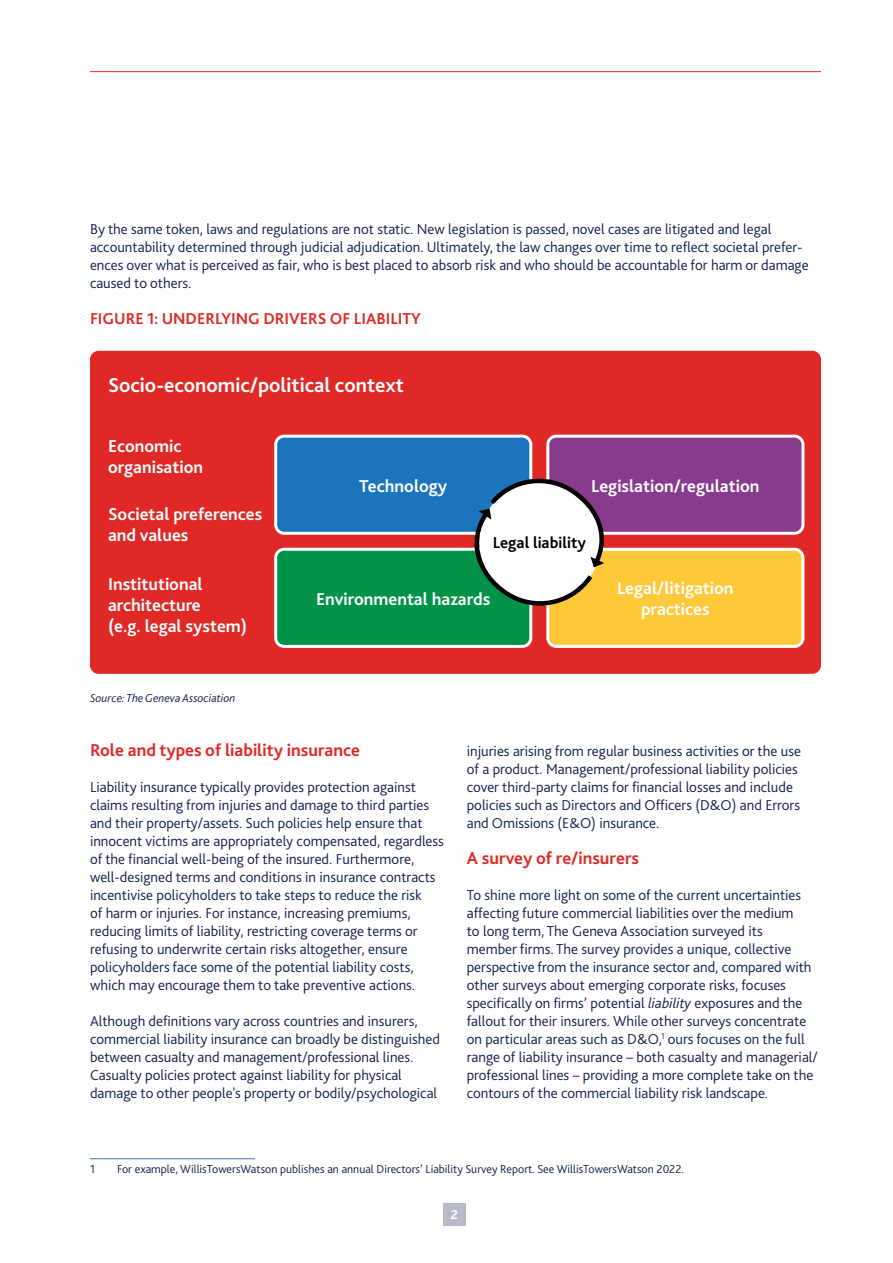
<style>
.page{position:relative;width:893px;height:1263px;background:#fff}
.page>*{position:absolute;margin:0;border:0;box-sizing:border-box;transform-origin:0 0}
.t1{font:700 21px "Bliss 2";color:#fff}
.t2{font:700 18px/21px "Bliss 2";color:#fff}
.t3{font:700 18px "Bliss 2";color:#e02926}
.t4{font:700 16.5px "Bliss 2";color:#e02926}
.t5{font:700 16.5px "Bliss 2";color:#000}
.t6{font:300 15px/18px "Bliss 2";color:#0f1d4c}
.t7{font:700 13.5px "Bliss 2";color:#fff}
.t8{font:300 12px "Bliss 2";color:#0f1d4c}
.t9{font:italic 300 12px "Bliss 2";color:#0f1d4c}
.s1{font-style:italic}
</style>
<div class="page">
<hr style="left:90px;top:71px;width:731px;height:1px;background:#e02926">
<div style="left:443px;top:1203px;width:23px;height:22px;background:#b7bbc9"></div>
<hr style="left:90px;top:1158px;width:165px;height:1px;background:#5582bd">
<div style="left:90px;top:351px;width:731px;height:323px;background:#e02926;border-radius:9px"></div>
<div style="left:276px;top:436px;width:255px;height:97px;background:#1c75bc;border-radius:9px"></div>
<div style="left:274px;top:435px;width:258px;height:100px;border:3px solid #fff;border-radius:9px"></div>
<div style="left:548px;top:436px;width:255px;height:97px;background:#873b8c;border-radius:9px"></div>
<div style="left:546px;top:435px;width:258px;height:100px;border:3px solid #fff;border-radius:9px"></div>
<div style="left:276px;top:549px;width:255px;height:97px;background:#009247;border-radius:9px"></div>
<div style="left:274px;top:548px;width:258px;height:100px;border:3px solid #fff;border-radius:9px"></div>
<div style="left:548px;top:549px;width:255px;height:97px;background:#ffc838;border-radius:9px"></div>
<div style="left:546px;top:548px;width:258px;height:100px;border:3px solid #fff;border-radius:9px"></div>
<svg style="left:467px;top:468px;width:142px;height:150px"></svg>
<p class="t6" style="left:90px;top:220px;width:720px">By the same token, laws and regulations are not static. New legislation is passed, novel cases are litigated and legal accountability determined through judicial adjudication. Ultimately, the law changes over time to reflect societal prefer&shy;ences over what is perceived as fair, who is best placed to absorb risk and who should be accountable for harm or damage caused to others.</p>
<p class="t4" style="left:90px;top:308px;width:332px">FIGURE 1: UNDERLYING DRIVERS OF LIABILITY</p>
<h1 class="t1" style="left:108px;top:372px;width:297px">Socio-economic/political context</h1>
<p class="t2" style="left:108px;top:435px;width:97px">Economic organisation</p>
<p class="t2" style="left:108px;top:504px;width:156px">Societal preferences and values</p>
<p class="t2" style="left:108px;top:573px;width:141px">Institutional architecture<br>(e.g. legal system)</p>
<p class="t9" style="left:90px;top:691px;width:147px">Source: The Geneva Association</p>
<p class="t2" style="left:359px;top:475px;width:90px">Technology</p>
<p class="t2" style="left:591px;top:475px;width:170px">Legislation/regulation</p>
<p class="t5" style="left:493px;top:532px;width:95px">Legal liability</p>
<p class="t2" style="left:316px;top:588px;width:176px">Environmental hazards</p>
<p class="t2" style="left:617px;top:578px;width:118px;text-align:center">Legal/litigation practices</p>
<p class="t3" style="left:90px;top:739px;width:272px">Role and types of liability insurance</p>
<p class="t6" style="left:90px;top:778px;width:355px">Liability insurance typically provides protection against claims resulting from injuries and damage to third parties and their property/assets. Such policies help ensure that innocent victims are appropriately compensated, regardless of the financial well-being of the insured. Furthermore, well-designed terms and conditions in insurance contracts incentivise policyholders to take steps to reduce the risk<br>of harm or injuries. For instance, increasing premiums, reducing limits of liability, restricting coverage terms or refusing to underwrite certain risks altogether, ensure policyholders face some of the potential liability costs, which may encourage them to take preventive actions.</p>
<p class="t6" style="left:90px;top:1012px;width:351px">Although definitions vary across countries and insurers, commercial liability insurance can broadly be distinguished between casualty and management/professional lines.<br>Casualty policies protect against liability for physical damage to other people's property or bodily/psychological</p>
<p class="t6" style="left:467px;top:742px;width:336px">injuries arising from regular business activities or the use of a product. Management/professional liability policies cover third-party claims for financial losses and include policies such as Directors and Officers (D&amp;O) and Errors and Omissions (E&amp;O) insurance.</p>
<p class="t3" style="left:467px;top:847px;width:174px">A survey of re/insurers</p>
<p class="t6" style="left:467px;top:886px;width:353px">To shine more light on some of the current uncertainties affecting future commercial liabilities over the medium<br>to long term, The Geneva Association surveyed its<br>member firms. The survey provides a unique, collective perspective from the insurance sector and, compared with other surveys about emerging corporate risks, focuses specifically on firms’ potential <span class="s1">liability</span> exposures and the fallout for their insurers. While other surveys concentrate on particular areas such as D&amp;O,<sup>1</sup> ours focuses on the full range of liability insurance – both casualty and managerial/ professional lines – providing a more complete take on the contours of the commercial liability risk landscape.</p>
<p class="t8" style="left:90px;top:1161px;width:6px">1</p>
<p class="t8" style="left:117px;top:1161px;width:568px">For example, WillisTowersWatson publishes an annual Directors’ Liability Survey Report. See WillisTowersWatson 2022.</p>
<p class="t7" style="left:451px;top:1206px;width:9px">2</p>
</div>
